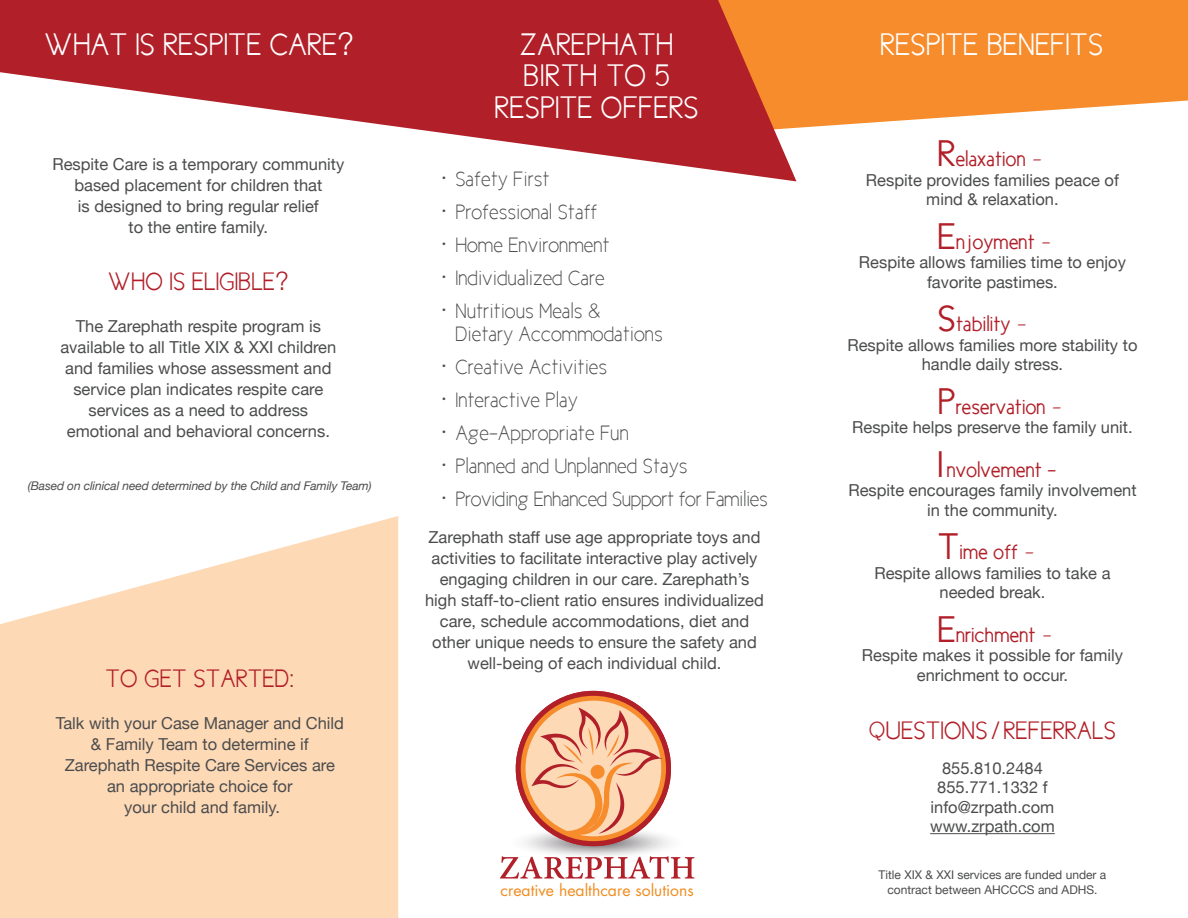
<style>
.page{position:relative;width:1188px;height:918px;background:#fff}
.page>*{position:absolute;margin:0;border:0;box-sizing:border-box;transform-origin:0 0}
.t1{font:31.5px/31.5px "New Cicle Semi";color:#fff;text-align:center}
.t2{font:25.5px "New Cicle Semi";color:#b11f28}
.t3{font:21px/22.5px "New Cicle Fina";color:#4b4c4d}
.t4{font:21px "New Cicle Gordita";color:#b11f28}
.t5{font:21px "New Cicle Fina";letter-spacing:-.02em;color:#4b4c4d}
.t6{font:16.5px/21px "Helvetica Neue";color:#4b4c4d;text-align:center}
.t7{font:15.75px "Futura";color:#f08d20}
.t8{font:12px/15px "Helvetica Neue";color:#4b4c4d;text-align:center}
.t9{font:italic 12px "Helvetica Neue";letter-spacing:-.01em;color:#4b4c4d}
.s1{font-family:"Helvetica Neue LT Std";font-weight:300}
.s2{font-size:37.5px}
.s3{font-family:"New Cicle Semi";font-style:italic}
</style>
<div class="page">
<svg style="left:0;top:516px;width:398px;height:402px;background:#fddebf"></svg>
<svg style="left:796px;top:0;width:392px;height:128px;background:#f69842"></svg>
<svg style="left:0;top:0;width:796px;height:181px;fill:#b11f28"></svg>
<hr style="left:930px;top:833px;width:125px;height:1px;background:#4b4c4d">
<svg style="left:500px;top:856px;width:194px;height:23px"></svg>
<svg style="left:516px;top:691px;width:155px;height:155px"></svg>
<h1 class="t1" style="left:44px;top:29px;width:312px">WHAT IS RESPITE CARE<span class="s1">?</span></h1>
<h1 class="t1" style="left:880px;top:28px;width:225px">RESPITE BENEFITS</h1>
<h1 class="t1" style="left:495px;top:28px;width:206px">ZAREPHATH<br>BIRTH TO 5<br>RESPITE OFFERS</h1>
<p class="t6" style="left:52px;top:154px;width:293px">Respite Care is a temporary community based placement for children that<br>is designed to bring regular relief<br>to the entire family.</p>
<h2 class="t2" style="left:108px;top:268px;width:183px">WHO IS ELIGIBLE<span class="s1">?</span></h2>
<p class="t6" style="left:60px;top:316px;width:277px">The Zarephath respite program is available to all Title XIX &amp; XXI children and families whose assessment and service plan indicates respite care services as a need to address emotional and behavioral concerns.</p>
<p class="t9" style="left:28px;top:477px;width:345px">(Based on clinical need determined by the Child and Family Team)</p>
<h2 class="t2" style="left:106px;top:665px;width:190px">TO GET STARTED:</h2>
<p class="t6" style="left:56px;top:714px;width:290px">Talk with your Case Manager and Child &amp; Family Team to determine if<br>Zarephath Respite Care Services are an appropriate choice for<br>your child and family.</p>
<p class="t3" style="left:442px;top:168px;width:109px">• Safety First</p>
<p class="t3" style="left:442px;top:201px;width:157px">• Professional Staff</p>
<p class="t3" style="left:442px;top:234px;width:169px">• Home Environment</p>
<p class="t3" style="left:442px;top:267px;width:164px">• Individualized Care</p>
<p class="t3" style="left:455px;top:300px;width:209px;text-indent:-14px">• Nutritious Meals &amp;<br>Dietary Accommodations</p>
<p class="t3" style="left:442px;top:355px;width:167px">• Creative Activities</p>
<p class="t3" style="left:442px;top:388px;width:137px">• Interactive Play</p>
<p class="t3" style="left:442px;top:421px;width:188px">• Age-Appropriate Fun</p>
<p class="t3" style="left:442px;top:454px;width:247px">• Planned and Unplanned Stays</p>
<p class="t5" style="left:442px;top:487px;width:327px">• Providing Enhanced Support for Families</p>
<p class="t6" style="left:425px;top:528px;width:340px">Zarephath staff use age appropriate toys and activities to facilitate interactive play actively engaging children in our care. Zarephath’s high staff-to-client ratio ensures individualized care, schedule accommodations, diet and other unique needs to ensure the safety and well-being of each individual child.</p>
<p class="t7" style="left:501px;top:879px;width:195px">creative healthcare solutions</p>
<p class="t4" style="left:938px;top:148px;width:103px"><span class="s2">R</span>elaxation <span class="s3">–</span></p>
<p class="t6" style="left:866px;top:171px;width:255px;line-height:19.5px">Respite provides families peace of mind &amp; relaxation.</p>
<p class="t4" style="left:938px;top:230px;width:113px"><span class="s2">E</span>njoyment <span class="s3">–</span></p>
<p class="t6" style="left:859px;top:253px;width:269px;line-height:19.5px">Respite allows families time to enjoy favorite pastimes.</p>
<p class="t4" style="left:938px;top:313px;width:88px"><span class="s2">S</span>tability <span class="s3">–</span></p>
<p class="t6" style="left:847px;top:336px;width:291px;line-height:19.5px">Respite allows families more stability to handle daily stress.</p>
<p class="t4" style="left:938px;top:395px;width:123px"><span class="s2">P</span>reservation <span class="s3">–</span></p>
<p class="t6" style="left:852px;top:418px;width:282px">Respite helps preserve the family unit.</p>
<p class="t4" style="left:938px;top:458px;width:120px"><span class="s2">I</span> nvolvement –</p>
<p class="t6" style="left:848px;top:481px;width:290px;line-height:19.5px">Respite encourages family involvement in the community.</p>
<p class="t4" style="left:938px;top:541px;width:96px"><span class="s2">T</span>ime off <span class="s3">–</span></p>
<p class="t6" style="left:874px;top:564px;width:238px;line-height:19.5px">Respite allows families to take a needed break.</p>
<p class="t4" style="left:938px;top:623px;width:113px"><span class="s2">E</span>nrichment <span class="s3">–</span></p>
<p class="t6" style="left:862px;top:646px;width:263px;line-height:19.5px">Respite makes it possible for family enrichment to occur.</p>
<h2 class="t2" style="left:869px;top:717px;width:249px">QUESTIONS/ REFERRALS</h2>
<p class="t6" style="left:930px;top:759px;width:126px;line-height:19.5px">855.810.2484<br>855.771.1332 f info@zrpath.com www.zrpath.com</p>
<p class="t8" style="left:879px;top:867px;width:229px">Title XIX &amp; XXI services are funded under a contract between AHCCCS and ADHS.</p>
</div>
